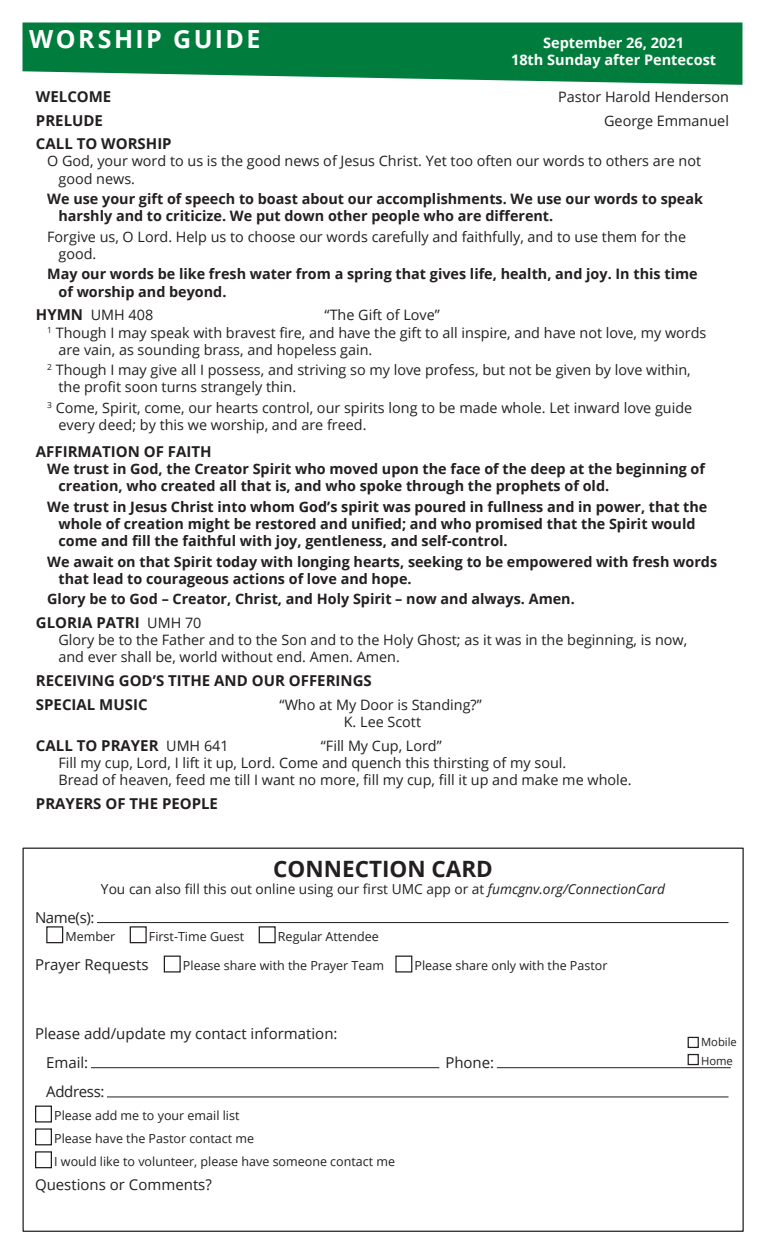
<style>
.page{position:relative;width:765px;height:1260px;background:#fff}
.page>*{position:absolute;margin:0;border:0;box-sizing:border-box;transform-origin:0 0}
.t1{font:700 25px "Open Sans";letter-spacing:.095em;color:#fff}
.t2{font:700 22.5px "Open Sans";color:#231f20}
.t3{font:700 15px "Open Sans";color:#231f20}
.t4{font:15px "Open Sans";color:#231f20}
.t5{font:15px "Open Sans";letter-spacing:-.025em;color:#231f20}
.Announcements_Body{font:700 14.5px/17.5px "Open Sans";color:#fff;text-align:center}
.Affirmation_of_Faith{font:700 14.38px/17.2px "Open Sans";color:#231f20}
.Hymn{font:14.38px/17.2px "Open Sans";color:#231f20}
.Hymn_-_No_Verses{font:14.38px/17.2px "Open Sans";color:#231f20}
.Call_to_Worship{font:700 14.38px/17.2px "Open Sans";color:#231f20}
.Call_to_Worship-2{font:14.38px/17.2px "Open Sans";color:#231f20}
.t6{font:13.75px "Open Sans";color:#231f20}
.t7{font:12.5px "Open Sans";color:#231f20}
.t8{font:11.25px "Open Sans";color:#231f20}
.s1{font-weight:700;font-size:15px}
.s2{font-weight:400;font-size:14.38px}
.s3{font-style:italic}
</style>
<div class="page">
<svg style="left:22px;top:22px;width:720px;height:63px;background:#1e8c53"></svg>
<hr style="left:97px;top:922px;width:632px;height:1px;background:#231f20">
<div style="left:46px;top:926px;width:17px;height:17px;border:1px solid #231f20"></div>
<div style="left:130px;top:926px;width:17px;height:17px;border:1px solid #231f20"></div>
<div style="left:259px;top:926px;width:17px;height:17px;border:1px solid #231f20"></div>
<div style="left:164px;top:956px;width:17px;height:17px;border:1px solid #231f20"></div>
<div style="left:395px;top:956px;width:17px;height:17px;border:1px solid #231f20"></div>
<hr style="left:91px;top:1067px;width:348px;height:1px;background:#231f20">
<hr style="left:497px;top:1067px;width:234px;height:1px;background:#231f20">
<hr style="left:107px;top:1096px;width:622px;height:1px;background:#231f20">
<div style="left:35px;top:1106px;width:17px;height:17px;border:1px solid #231f20"></div>
<div style="left:35px;top:1128px;width:17px;height:17px;border:1px solid #231f20"></div>
<div style="left:35px;top:1151px;width:17px;height:17px;border:1px solid #231f20"></div>
<div style="left:688px;top:1037px;width:11px;height:11px;border:1px solid #231f20"></div>
<div style="left:688px;top:1054px;width:11px;height:11px;border:1px solid #231f20"></div>
<p class="t1" style="left:29px;top:22px;width:233px">WORSHIP GUIDE</p>
<p class="Announcements_Body" style="left:511px;top:33px;width:207px">September 26, 2021<br>18th Sunday after Pentecost</p>
<p class="t3" style="left:36px;top:86px;width:77px">WELCOME</p>
<p class="Hymn" style="left:558px;top:88px;width:172px">Pastor Harold Henderson</p>
<p class="t3" style="left:36px;top:110px;width:69px">PRELUDE</p>
<p class="Hymn" style="left:604px;top:111px;width:126px">George Emmanuel</p>
<p class="t3" style="left:36px;top:133px;width:137px">CALL TO WORSHIP</p>
<p class="Call_to_Worship-2" style="left:58px;top:152px;width:644px;text-indent:-11px">O God, your word to us is the good news of Jesus Christ. Yet too often our words to others are not good news.</p>
<p class="Call_to_Worship" style="left:58px;top:190px;width:646px;text-indent:-11px">We use your gift of speech to boast about our accomplishments. We use our words to speak harshly and to criticize. We put down other people who are different.</p>
<p class="Call_to_Worship-2" style="left:58px;top:228px;width:629px;text-indent:-11px">Forgive us, O Lord. Help us to choose our words carefully and faithfully, and to use them for the good.</p>
<p class="Call_to_Worship" style="left:58px;top:265px;width:641px;text-indent:-11px">May our words be like fresh water from a spring that gives life, health, and joy. In this time of worship and beyond.</p>
<p class="Hymn" style="left:36px;top:306px;width:119px"><span class="s1">HYMN</span> UMH 408</p>
<p class="Hymn" style="left:325px;top:306px;width:117px">“The Gift of Love”</p>
<p class="Hymn" style="left:58px;top:323px;width:650px;text-indent:-11px"><sup>1</sup> Though I may speak with bravest fire, and have the gift to all inspire, and have not love, my words are vain, as sounding brass, and hopeless gain.</p>
<p class="Hymn" style="left:58px;top:361px;width:634px;text-indent:-11px"><sup>2</sup> Though I may give all I possess, and striving so my love profess, but not be given by love within, the profit soon turns strangely thin.</p>
<p class="Hymn" style="left:58px;top:399px;width:635px;text-indent:-11px"><sup>3</sup> Come, Spirit, come, our hearts control, our spirits long to be made whole. Let inward love guide every deed; by this we worship, and are freed.</p>
<p class="t3" style="left:36px;top:441px;width:177px">AFFIRMATION OF FAITH</p>
<p class="Affirmation_of_Faith" style="left:58px;top:460px;width:648px;text-indent:-11px">We trust in God, the Creator Spirit who moved upon the face of the deep at the beginning of creation, who created all that is, and who spoke through the prophets of old.</p>
<p class="Affirmation_of_Faith" style="left:58px;top:498px;width:651px;text-indent:-11px">We trust in Jesus Christ into whom God’s spirit was poured in fullness and in power, that the whole of creation might be restored and unified; and who promised that the Spirit would come and fill the faithful with joy, gentleness, and self-control.</p>
<p class="Affirmation_of_Faith" style="left:58px;top:552px;width:660px;text-indent:-11px">We await on that Spirit today with longing hearts, seeking to be empowered with fresh words that lead to courageous actions of love and hope.</p>
<p class="Affirmation_of_Faith" style="left:47px;top:590px;width:529px">Glory be to God – Creator, Christ, and Holy Spirit – now and always. Amen.</p>
<p class="t3" style="left:36px;top:612px;width:167px">GLORIA PATRI <span class="s2">UMH 70</span></p>
<p class="Hymn_-_No_Verses" style="left:58px;top:631px;width:630px">Glory be to the Father and to the Son and to the Holy Ghost; as it was in the beginning, is now, and ever shall be, world without end. Amen. Amen.</p>
<p class="t3" style="left:36px;top:670px;width:337px">RECEIVING GOD’S TITHE AND OUR OFFERINGS</p>
<p class="t3" style="left:36px;top:694px;width:113px">SPECIAL MUSIC</p>
<p class="Hymn" style="left:280px;top:695px;width:204px">“Who at My Door is Standing?”</p>
<p class="Hymn" style="left:344px;top:713px;width:79px">K. Lee Scott</p>
<p class="t3" style="left:36px;top:734px;width:194px">CALL TO PRAYER <span class="s2">UMH 641</span></p>
<p class="Hymn" style="left:321px;top:736px;width:122px">“Fill My Cup, Lord”</p>
<p class="Hymn_-_No_Verses" style="left:58px;top:754px;width:509px">Fill my cup, Lord, I lift it up, Lord. Come and quench this thirsting of my soul.</p>
<p class="Hymn_-_No_Verses" style="left:58px;top:771px;width:575px">Bread of heaven, feed me till I want no more, fill my cup, fill it up and make me whole.</p>
<p class="t3" style="left:36px;top:793px;width:184px">PRAYERS OF THE PEOPLE</p>
<p class="t2" style="left:273px;top:853px;width:221px">CONNECTION CARD</p>
<p class="t6" style="left:101px;top:879px;width:566px">You can also fill this out online using our first UMC app or at <span class="s3">fumcgnv.org/ConnectionCard</span></p>
<p class="t4" style="left:35px;top:907px;width:61px">Name(s):</p>
<p class="t7" style="left:66px;top:928px;width:51px">Member</p>
<p class="t7" style="left:149px;top:928px;width:97px">First-Time Guest</p>
<p class="t7" style="left:278px;top:928px;width:102px">Regular Attendee</p>
<p class="t4" style="left:35px;top:955px;width:115px">Prayer Requests</p>
<p class="t7" style="left:183px;top:957px;width:203px">Please share with the Prayer Team</p>
<p class="t7" style="left:415px;top:957px;width:194px">Please share only with the Pastor</p>
<p class="t4" style="left:35px;top:1023px;width:304px">Please add/update my contact information:</p>
<p class="t4" style="left:46px;top:1052px;width:44px">Email:</p>
<p class="t4" style="left:445px;top:1052px;width:50px">Phone:</p>
<p class="t5" style="left:46px;top:1082px;width:60px">Address:</p>
<p class="t7" style="left:54px;top:1107px;width:187px">Please add me to your email list</p>
<p class="t7" style="left:54px;top:1130px;width:201px">Please have the Pastor contact me</p>
<p class="t7" style="left:54px;top:1153px;width:342px">I would like to volunteer, please have someone contact me</p>
<p class="t4" style="left:35px;top:1174px;width:178px">Questions or Comments?</p>
<p class="t8" style="left:701px;top:1034px;width:37px">Mobile</p>
<p class="t8" style="left:701px;top:1053px;width:33px">Home</p>
</div>
